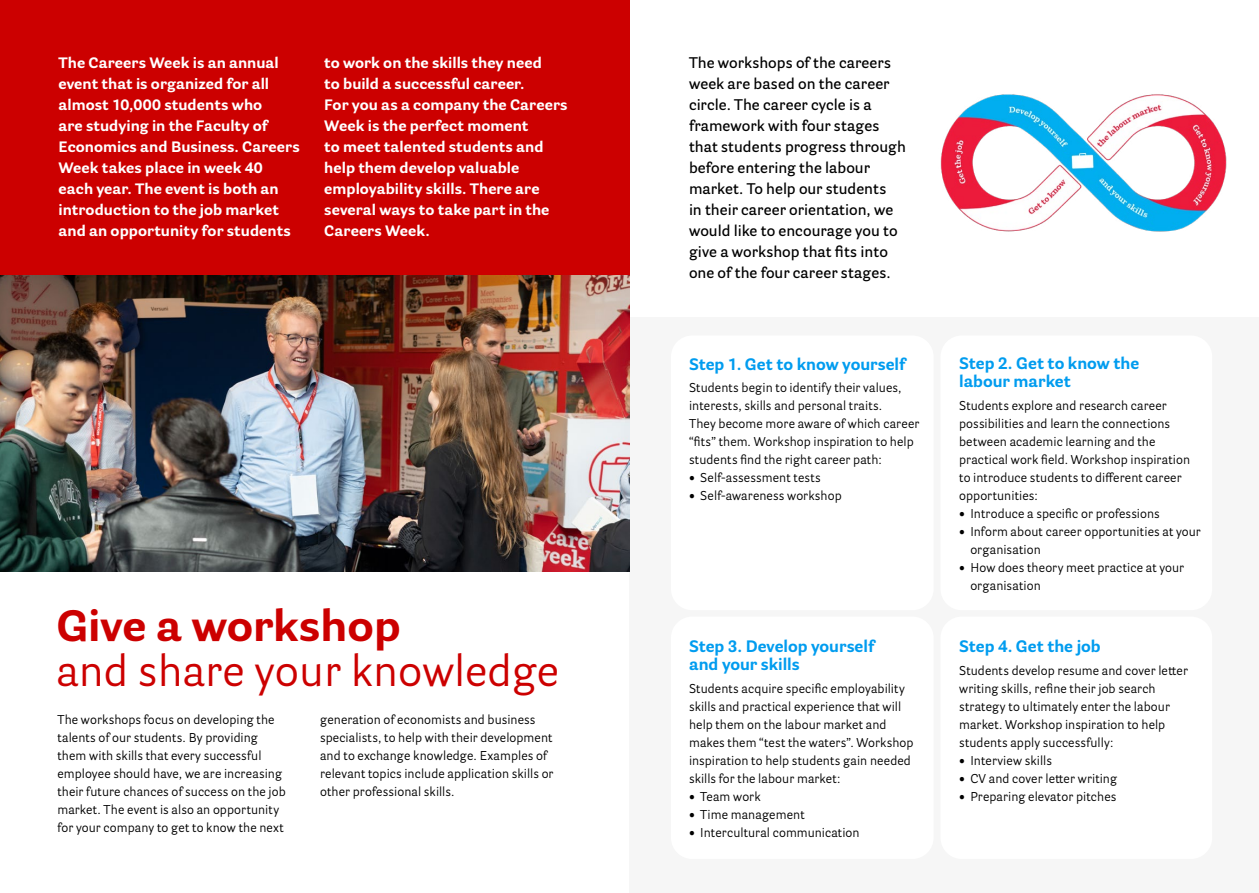
<style>
.page{position:relative;width:1259px;height:893px;background:#fff}
.page>*{position:absolute;margin:0;border:0;box-sizing:border-box;transform-origin:0 0}
.t1{font:43.5px "Parry Grotesque";color:#c00}
.t2{font:700 43.5px "Parry Grotesque";color:#c00}
.t3{font:700 16.5px/18px "Parry Grotesque";color:#009cef}
.t4{font:700 15px/21px "Parry Grotesque";letter-spacing:.005em;color:#fff}
.t5{font:600 15px/21px "Parry Grotesque";letter-spacing:.005em;color:#000}
.t6{font:12.75px/18px "Parry Grotesque";letter-spacing:.005em;color:#000}
</style>
<div class="page">
<div style="left:629px;top:317px;width:630px;height:576px;background:#f6f6f6"></div>
<img style="left:0;top:274px;width:629px;height:298px">
<img style="left:940px;top:94px;width:287px;height:138px">
<div style="left:671px;top:335px;width:262px;height:275px;background:#fff;border-radius:21px"></div>
<div style="left:940px;top:335px;width:272px;height:275px;background:#fff;border-radius:21px"></div>
<div style="left:940px;top:617px;width:272px;height:242px;background:#fff;border-radius:21px"></div>
<div style="left:671px;top:617px;width:262px;height:242px;background:#fff;border-radius:21px"></div>
<div style="left:0;top:0;width:629px;height:274px;background:#c00"></div>
<p class="t4" style="left:58px;top:52px;width:243px">The Careers Week is an annual event that is organized for all almost 10,000 students who<br>are studying in the Faculty of<br>Economics and Business. Careers<br>Week takes place in week 40 each year. The event is both an introduction to the job market and an opportunity for students</p>
<p class="t4" style="left:324px;top:52px;width:245px">to work on the skills they need<br>to build a successful career.<br>For you as a company the Careers<br>Week is the perfect moment<br>to meet talented students and help them develop valuable employability skills. There are several ways to take part in the<br>Careers Week.</p>
<h1 class="t2" style="left:56px;top:594px;width:346px">Give a workshop</h1>
<h1 class="t1" style="left:56px;top:639px;width:504px">and share your knowledge</h1>
<p class="t6" style="left:57px;top:710px;width:230px">The workshops focus on developing the talents of our students. By providing them with skills that every successful employee should have, we are increasing their future chances of success on the job market. The event is also an opportunity for your company to get to know the next</p>
<p class="t6" style="left:320px;top:710px;width:235px">generation of economists and business specialists, to help with their development and to exchange knowledge. Examples of relevant topics include application skills or other professional skills.</p>
<p class="t5" style="left:689px;top:52px;width:218px">The workshops of the careers week are based on the career circle. The career cycle is a framework with four stages that students progress through before entering the labour market. To help our students<br>in their career orientation, we would like to encourage you to give a workshop that fits into one of the four career stages.</p>
<p class="t3" style="left:689px;top:355px;width:218px">Step 1. Get to know yourself</p>
<p class="t6" style="left:689px;top:379px;width:232px">Students begin to identify their values, interests, skills and personal traits.<br>They become more aware of which career “fits” them. Workshop inspiration to help students find the right career path:</p>
<p class="t6" style="left:689px;top:469px;width:133px">• Self-assessment tests</p>
<p class="t6" style="left:689px;top:487px;width:154px">• Self-awareness workshop</p>
<p class="t3" style="left:689px;top:637px;width:187px">Step 3. Develop yourself and your skills</p>
<p class="t6" style="left:689px;top:679px;width:226px">Students acquire specific employability skills and practical experience that will help them on the labour market and makes them “test the waters”. Workshop inspiration to help students gain needed skills for the labour market:</p>
<p class="t6" style="left:689px;top:787px;width:73px">• Team work</p>
<p class="t6" style="left:689px;top:805px;width:117px">• Time management</p>
<p class="t6" style="left:689px;top:823px;width:172px">• Intercultural communication</p>
<p class="t3" style="left:959px;top:354px;width:181px">Step 2. Get to know the labour market</p>
<p class="t6" style="left:959px;top:396px;width:232px">Students explore and research career possibilities and learn the connections between academic learning and the practical work field. Workshop inspiration to introduce students to different career opportunities:</p>
<p class="t6" style="left:959px;top:504px;width:202px">• Introduce a specific or professions</p>
<p class="t6" style="left:970px;top:522px;width:232px;text-indent:-11px">• Inform about career opportunities at your organisation</p>
<p class="t6" style="left:970px;top:558px;width:215px;text-indent:-11px">• How does theory meet practice at your organisation</p>
<p class="t3" style="left:959px;top:637px;width:143px">Step 4. Get the job</p>
<p class="t6" style="left:959px;top:661px;width:230px">Students develop resume and cover letter writing skills, refine their job search strategy to ultimately enter the labour market. Workshop inspiration to help students apply successfully:</p>
<p class="t6" style="left:959px;top:751px;width:94px">• Interview skills</p>
<p class="t6" style="left:959px;top:769px;width:159px">• CV and cover letter writing</p>
<p class="t6" style="left:959px;top:787px;width:159px">• Preparing elevator pitches</p>
</div>
